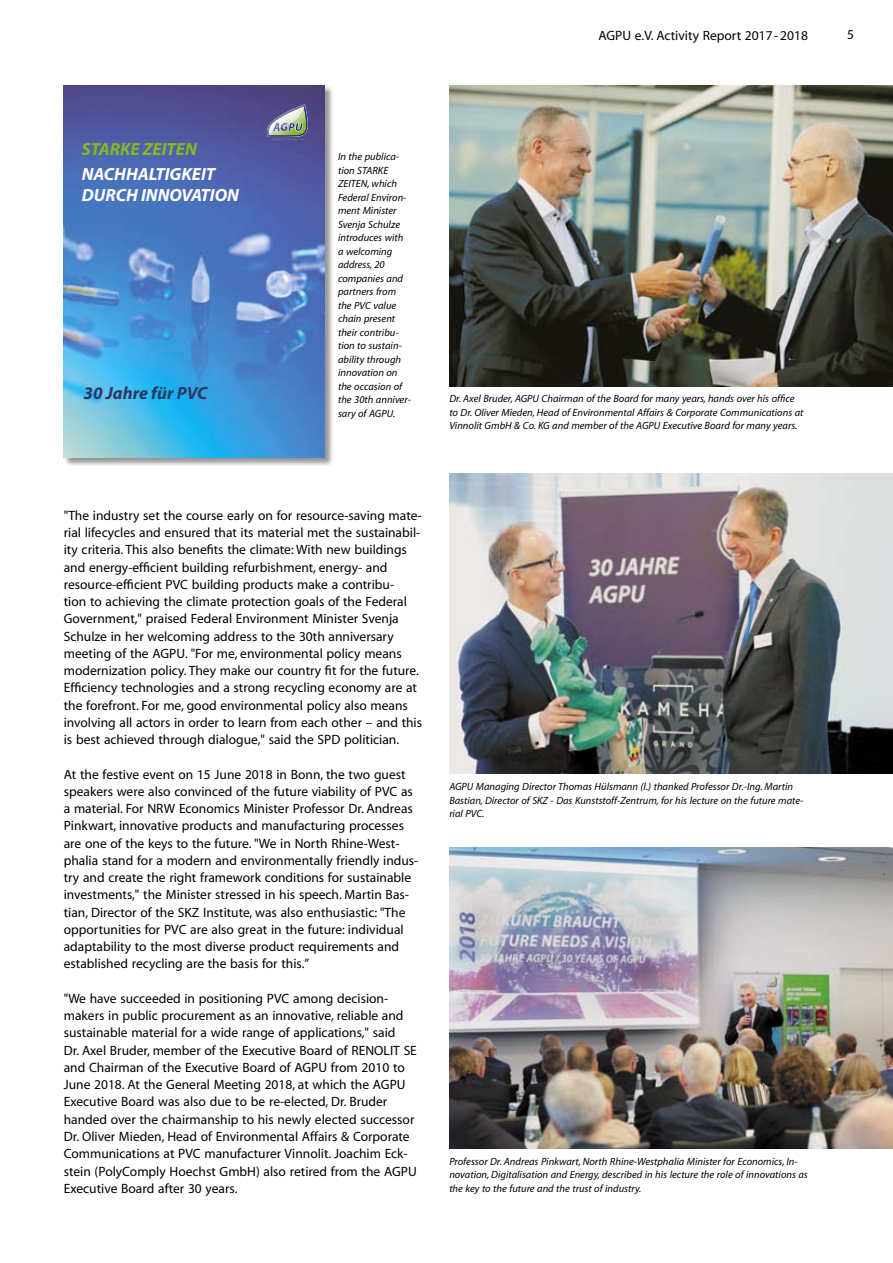
<style>
.page{position:relative;width:893px;height:1263px;background:#fff}
.page>*{position:absolute;margin:0;border:0;box-sizing:border-box;transform-origin:0 0}
.t1{font:italic 700 17.7px/20.7px "Myriad";color:#fff}
.t2{font:italic 700 17.7px "Myriad";color:#2a3767}
.t3{font:italic 700 17.7px "Myriad";color:#85ba22}
.t4{font:13.5px/17.2px "Myriad";color:#000}
.t5{font:italic 10.5px/13.5px "Myriad";color:#000}
</style>
<div class="page">
<div style="left:64px;top:86px;width:270px;height:380px;background:#000;opacity:.41"></div>
<img style="left:64px;top:86px;width:261px;height:372px">
<svg style="left:267px;top:104px;width:41px;height:33px"></svg>
<img style="left:450px;top:86px;width:443px;height:300px">
<img style="left:449px;top:848px;width:444px;height:300px">
<img style="left:449px;top:473px;width:444px;height:301px">
<p class="t4" style="left:598px;top:27px;width:211px">AGPU e.V. Activity Report 2017 - 2018</p>
<p class="t4" style="left:847px;top:27px;width:8px">5</p>
<h1 class="t3" style="left:82px;top:140px;width:117px">STARKE ZEITEN</h1>
<h1 class="t1" style="left:82px;top:164px;width:159px">NACHHALTIGKEIT<br>DURCH INNOVATION</h1>
<h1 class="t2" style="left:84px;top:384px;width:125px">30 JAHRE FÜR PVC</h1>
<p class="t5" style="left:338px;top:150px;width:74px">In the publica&shy;tion STARKE<br>ZEITEN, which<br>Federal Environ&shy;ment Minister<br>Svenja Schulze introduces with a welcoming address, 20 companies and partners from the PVC value chain present their contribu&shy;tion to sustain&shy;ability through innovation on the occasion of the 30th anniver&shy;sary of AGPU.</p>
<p class="t5" style="left:449px;top:393px;width:356px">Dr. Axel Bruder, AGPU Chairman of the Board for many years, hands over his office to Dr. Oliver Mieden, Head of Environmental Affairs &amp; Corporate Communications at<br>Vinnolit GmbH &amp; Co. KG and member of the AGPU Executive Board for many years.</p>
<p class="t4" style="left:64px;top:507px;width:360px">"The industry set the course early on for resource-saving mate&shy;rial lifecycles and ensured that its material met the sustainabil&shy;ity criteria. This also benefits the climate: With new buildings and energy-efficient building refurbishment, energy- and resource-efficient PVC building products make a contribu-<br>tion to achieving the climate protection goals of the Federal Government," praised Federal Environment Minister Svenja Schulze in her welcoming address to the 30th anniversary meeting of the AGPU. "For me, environmental policy means modernization policy. They make our country fit for the future.<br>Efficiency technologies and a strong recycling economy are at the forefront. For me, good environmental policy also means involving all actors in order to learn from each other – and this is best achieved through dialogue," said the SPD politician.</p>
<p class="t4" style="left:64px;top:766px;width:356px">At the festive event on 15 June 2018 in Bonn, the two guest speakers were also convinced of the future viability of PVC as a material. For NRW Economics Minister Professor Dr. Andreas Pinkwart, innovative products and manufacturing processes are one of the keys to the future. "We in North Rhine-West&shy;phalia stand for a modern and environmentally friendly indus&shy;try and create the right framework conditions for sustainable investments," the Minister stressed in his speech. Martin Bas&shy;tian, Director of the SKZ Institute, was also enthusiastic: "The opportunities for PVC are also great in the future: individual adaptability to the most diverse product requirements and established recycling are the basis for this.”</p>
<p class="t4" style="left:64px;top:990px;width:355px">"We have succeeded in positioning PVC among decision&shy;makers in public procurement as an innovative, reliable and sustainable material for a wide range of applications," said<br>Dr. Axel Bruder, member of the Executive Board of RENOLIT SE and Chairman of the Executive Board of AGPU from 2010 to June 2018. At the General Meeting 2018, at which the AGPU Executive Board was also due to be re-elected, Dr. Bruder handed over the chairmanship to his newly elected successor Dr. Oliver Mieden, Head of Environmental Affairs &amp; Corporate Communications at PVC manufacturer Vinnolit. Joachim Eck&shy;stein (PolyComply Hoechst GmbH) also retired from the AGPU Executive Board after 30 years.</p>
<p class="t5" style="left:449px;top:780px;width:356px">AGPU Managing Director Thomas Hülsmann (l.) thanked Professor Dr.-Ing. Martin<br>Bastian, Director of SKZ - Das Kunststoff-Zentrum, for his lecture on the future mate&shy;rial PVC.</p>
<p class="t5" style="left:449px;top:1155px;width:360px">Professor Dr. Andreas Pinkwart, North Rhine-Westphalia Minister for Economics, In&shy;novation, Digitalisation and Energy, described in his lecture the role of innovations as the key to the future and the trust of industry.</p>
</div>
